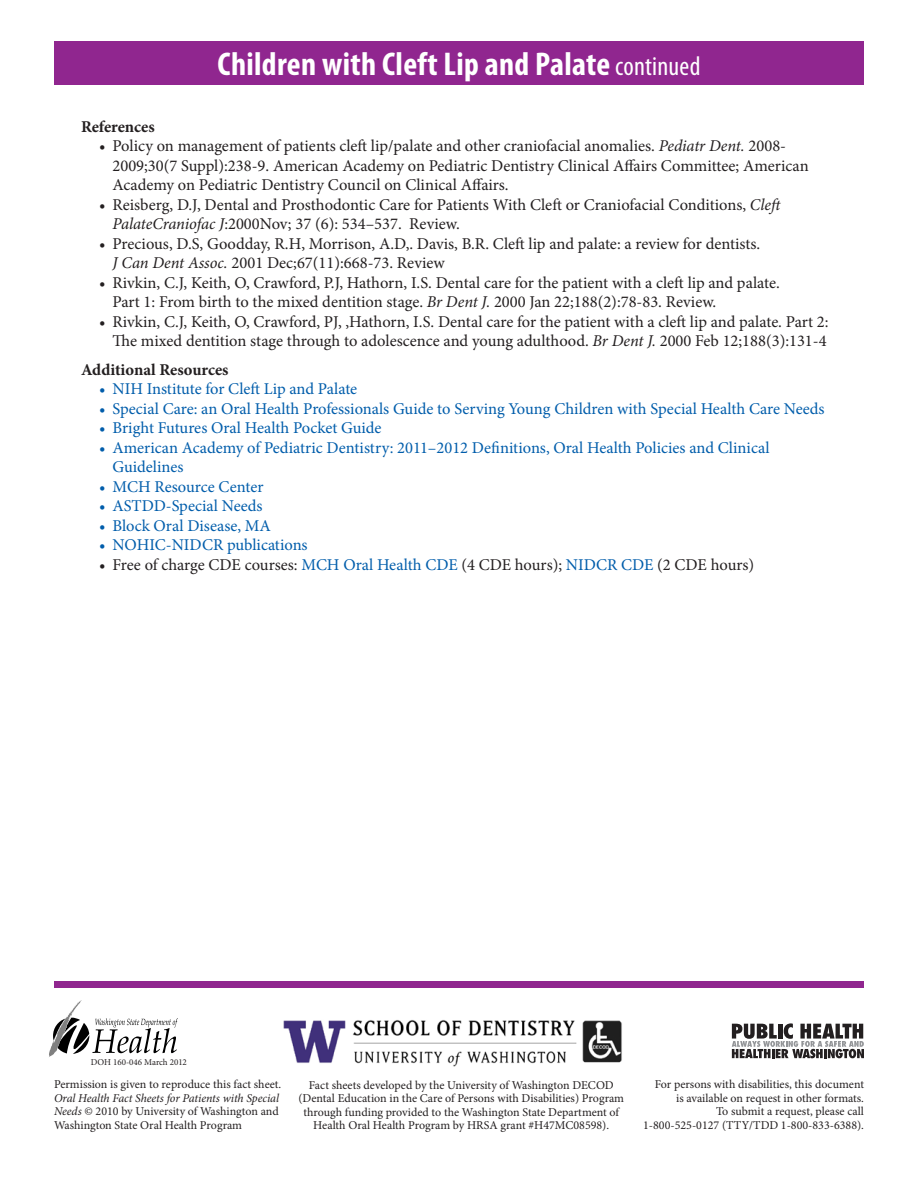
<style>
.page{position:relative;width:918px;height:1188px;background:#fff}
.page>*{position:absolute;margin:0;border:0;box-sizing:border-box;transform-origin:0 0}
.t1{font:700 condensed 33px "Myriad Pro";letter-spacing:.01em;color:#fff}
.bullet{font:16.5px/19.5px "Minion Pro";color:#231f20}
.bullet-2{font:16.5px/19.5px "Minion Pro";color:#015dab}
.body_BOLD_ref-noline{font:700 16.5px "Minion Pro";color:#231f20}
.body{font:700 16.5px "Minion Pro";letter-spacing:-.005em;color:#231f20}
.footnote{font:12px/13.5px "Minion Pro";color:#231f20;text-align:right}
.t2{font:9px "Minion Pro";color:#231f20}
.s1{font-weight:400;font-size:27px}
.s2{font-style:italic}
.s3{color:#015dab}
</style>
<div class="page">
<div style="left:54px;top:41px;width:810px;height:44px;background:#90268f"></div>
<div style="left:54px;top:981px;width:810px;height:6px;background:#90268f"></div>
<svg style="left:49px;top:1000px;width:129px;height:57px"></svg>
<svg style="left:732px;top:1023px;width:132px;height:35px"></svg>
<img style="left:283px;top:1020px;width:339px;height:47px">
<p class="t1" style="left:217px;top:43px;width:485px">Children with Cleft Lip and Palate <span class="s1">continued</span></p>
<p class="body" style="left:81px;top:115px;width:75px">References</p>
<p class="bullet" style="left:112px;top:137px;width:698px;text-indent:-14px">• Policy on management of patients cleft lip/palate and other craniofacial anomalies. <span class="s2">Pediatr Dent.</span> 2008-<br>2009;30(7 Suppl):238-9. American Academy on Pediatric Dentistry Clinical Affairs Committee; American<br>Academy on Pediatric Dentistry Council on Clinical Affairs.</p>
<p class="bullet" style="left:112px;top:195px;width:672px;text-indent:-14px">• Reisberg, D.J, Dental and Prosthodontic Care for Patients With Cleft or Craniofacial Conditions, <span class="s2">Cleft<br>PalateCraniofac J</span>:2000Nov; 37 (6): 534–537. Review.</p>
<p class="bullet" style="left:112px;top:234px;width:649px;text-indent:-14px">• Precious, D.S, Goodday, R.H, Morrison, A.D,. Davis, B.R. Cleft lip and palate: a review for dentists.<br><span class="s2">J Can Dent Assoc.</span> 2001 Dec;67(11):668-73. Review</p>
<p class="bullet" style="left:112px;top:273px;width:669px;text-indent:-14px">• Rivkin, C.J, Keith, O, Crawford, P.J, Hathorn, I.S. Dental care for the patient with a cleft lip and palate.<br>Part 1: From birth to the mixed dentition stage. <span class="s2">Br Dent J.</span> 2000 Jan 22;188(2):78-83. Review.</p>
<p class="bullet" style="left:99px;top:312px;width:731px;text-align:right">• Rivkin, C.J, Keith, O, Crawford, PJ, ,Hathorn, I.S. Dental care for the patient with a cleft lip and palate. Part 2:<br>The mixed dentition stage through to adolescence and young adulthood. <span class="s2">Br Dent J.</span> 2000 Feb 12;188(3):131-4</p>
<p class="body_BOLD_ref-noline" style="left:81px;top:358px;width:149px">Additional Resources</p>
<p class="bullet-2" style="left:99px;top:380px;width:260px">• NIH Institute for Cleft Lip and Palate</p>
<p class="bullet-2" style="left:99px;top:399px;width:727px">• Special Care: an Oral Health Professionals Guide to Serving Young Children with Special Health Care Needs</p>
<p class="bullet-2" style="left:99px;top:419px;width:284px">• Bright Futures Oral Health Pocket Guide</p>
<p class="bullet-2" style="left:112px;top:438px;width:659px;text-indent:-14px">• American Academy of Pediatric Dentistry: 2011–2012 Definitions, Oral Health Policies and Clinical<br>Guidelines</p>
<p class="bullet-2" style="left:99px;top:477px;width:166px">• MCH Resource Center</p>
<p class="bullet-2" style="left:99px;top:497px;width:165px">• ASTDD-Special Needs</p>
<p class="bullet-2" style="left:99px;top:516px;width:174px">• Block Oral Disease, MA</p>
<p class="bullet-2" style="left:99px;top:536px;width:210px">• NOHIC-NIDCR publications</p>
<p class="bullet" style="left:99px;top:555px;width:657px">• Free of charge CDE courses: <span class="s3">MCH Oral Health CDE</span> (4 CDE hours); <span class="s3">NIDCR CDE</span> (2 CDE hours)</p>
<p class="t2" style="left:91px;top:1056px;width:98px">DOH 160-046 March 2012</p>
<p class="footnote" style="left:54px;top:1078px;width:229px;text-align:left">Permission is given to reproduce this fact sheet.<br><span class="s2">Oral Health Fact Sheets for Patients with Special Needs</span> © 2010 by University of Washington and Washington State Oral Health Program</p>
<p class="footnote" style="left:298px;top:1078px;width:327px;text-align:center">Fact sheets developed by the University of Washington DECOD (Dental Education in the Care of Persons with Disabilities) Program through funding provided to the Washington State Department of Health Oral Health Program by HRSA grant #H47MC08598).</p>
<p class="footnote" style="left:655px;top:1078px;width:211px">For persons with disabilities, this document is available on request in other formats.</p>
<p class="footnote" style="left:643px;top:1105px;width:222px">To submit a request, please call<br>1-800-525-0127 (TTY/TDD 1-800-833-6388).</p>
</div>
